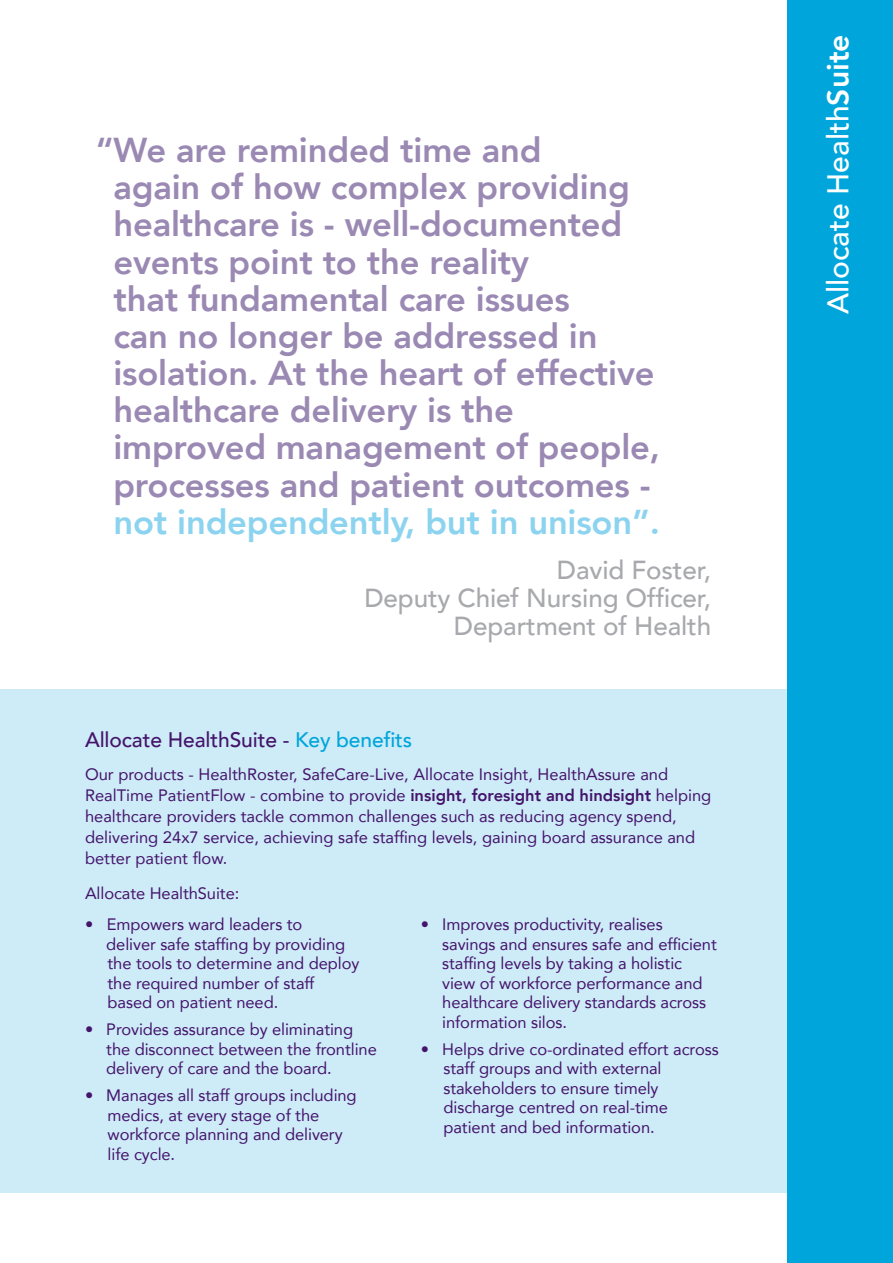
<style>
.page{position:relative;width:893px;height:1263px;background:#fff}
.page>*{position:absolute;margin:0;border:0;box-sizing:border-box;transform-origin:0 0}
.t1{font:800 34.5px/37.2px "Avenir";letter-spacing:-.005em;color:#9a89b3}
.t2{font:500 30px "Avenir";color:#fff}
.t3{font:500 26.1px/27.8px "Avenir";letter-spacing:-.005em;color:#a8a9ad;text-align:right}
.t4{font:500 21px "Avenir";letter-spacing:-.005em;color:#44146b}
.t5{font:16.5px/19.5px "Avenir";letter-spacing:-.005em;color:#44146b}
.s1{color:#8bd3ef}
.s2{color:#00a6db}
.s3{font-weight:800}
</style>
<div class="page">
<div style="left:0;top:690px;width:791px;height:503px;background:#ceebf8"></div>
<div style="left:787px;top:0;width:106px;height:1263px;background:#00a6db"></div>
<p class="t1" style="left:113px;top:132px;width:548px;text-indent:-18px">“We are reminded time and<br>again of how complex providing healthcare is - well-documented events point to the reality<br>that fundamental care issues<br>can no longer be addressed in isolation. At the heart of effective healthcare delivery is the improved management of people, processes and patient outcomes - <span class="s1">not independently, but in unison”.</span></p>
<p class="t3" style="left:364px;top:555px;width:348px">David Foster,<br>Deputy Chief Nursing Officer,<br>Department of Health</p>
<p class="t4" style="left:85px;top:722px;width:329px">Allocate HealthSuite - <span class="s2">Key benefits</span></p>
<p class="t5" style="left:85px;top:763px;width:628px;line-height:21px">Our products - HealthRoster, SafeCare-Live, Allocate Insight, HealthAssure and RealTime PatientFlow - combine to provide <span class="s3">insight, foresight and hindsight</span> helping healthcare providers tackle common challenges such as reducing agency spend, delivering 24x7 service, achieving safe staffing levels, gaining board assurance and better patient flow.</p>
<p class="t5" style="left:85px;top:883px;width:156px">Allocate HealthSuite:</p>
<p class="t5" style="left:106px;top:914px;width:255px;text-indent:-21px">• Empowers ward leaders to<br>deliver safe staffing by providing the tools to determine and deploy the required number of staff based on patient need.</p>
<p class="t5" style="left:106px;top:1019px;width:272px;text-indent:-21px">• Provides assurance by eliminating the disconnect between the frontline delivery of care and the board.</p>
<p class="t5" style="left:85px;top:1085px;width:273px">• Manages all staff groups including</p>
<p class="t5" style="left:108px;top:1105px;width:237px">medics, at every stage of the workforce planning and delivery life cycle.</p>
<p class="t5" style="left:442px;top:914px;width:276px;text-indent:-21px">• Improves productivity, realises savings and ensures safe and efficient staffing levels by taking a holistic view of workforce performance and healthcare delivery standards across information silos.</p>
<p class="t5" style="left:421px;top:1039px;width:299px">• Helps drive co-ordinated effort across</p>
<p class="t5" style="left:443px;top:1058px;width:220px">staff groups and with external</p>
<p class="t5" style="left:443px;top:1078px;width:217px">stakeholders to ensure timely</p>
<p class="t5" style="left:443px;top:1097px;width:226px">discharge centred on real-time patient and bed information.</p>
<p class="t2" style="left:812px;top:314px;width:282px;rotate:-90deg">Allocate Health<span class="s3">Suite</span></p>
</div>
